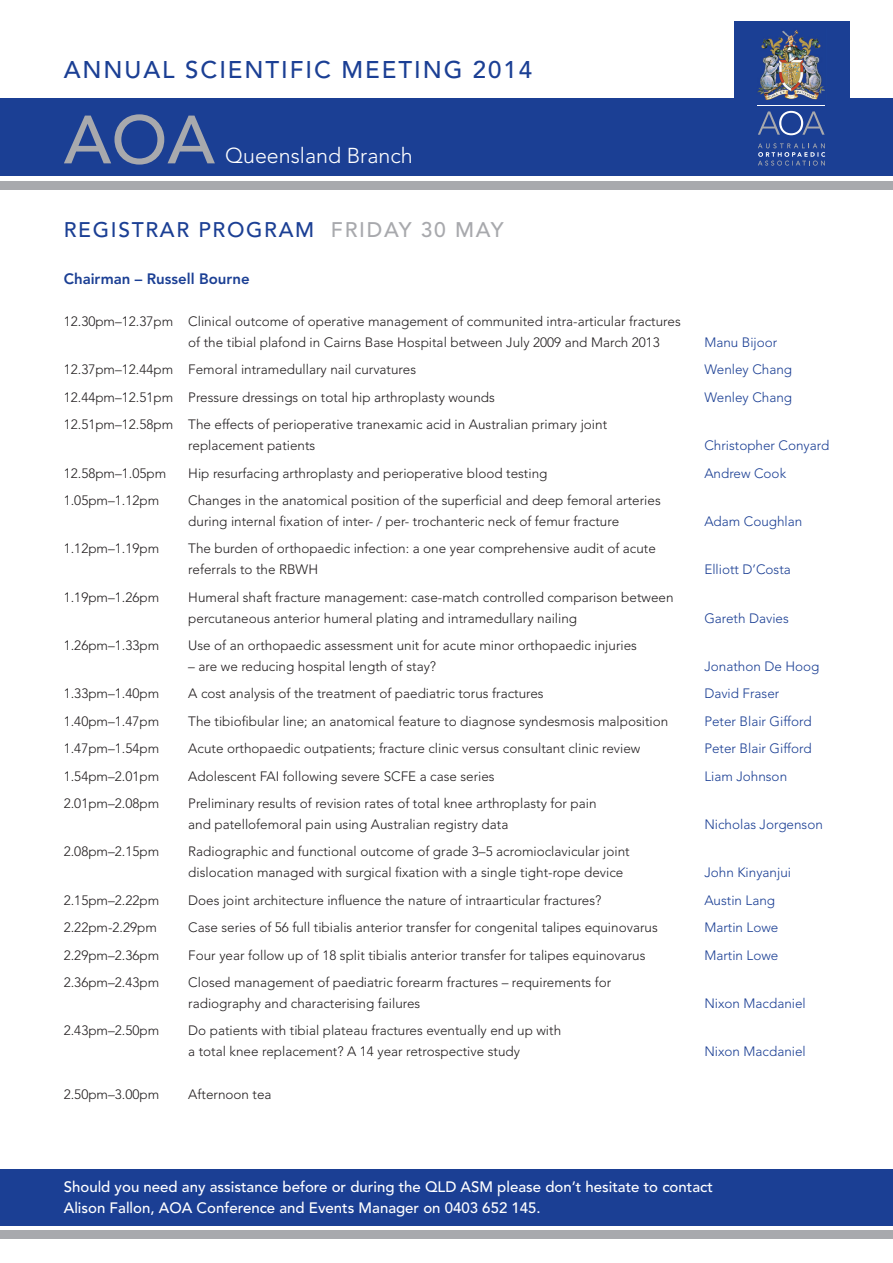
<style>
.page{position:relative;width:893px;height:1263px;background:#fff}
.page>*{position:absolute;margin:0;border:0;box-sizing:border-box;transform-origin:0 0}
.t1{font:500 67.5px "Avenir";color:#a8a9ad}
.t2{font:500 24px "Avenir";letter-spacing:.08em;color:#1b3f94}
.t3{font:300 21.45px "Avenir";color:#fff}
.t4{font:500 21px "Avenir";letter-spacing:.08em;color:#1b3f94}
.t5{font:500 15px/21px "Avenir";color:#fff}
.t6{font:800 15px "Avenir";color:#1b3f94}
.t7{font:300 13.5px/21px "Avenir";color:#231f20}
.t8{font:300 13.5px "Avenir";color:#1b3f94}
.s1{color:#a8a9ad}
</style>
<div class="page">
<div style="left:0;top:98px;width:893px;height:78px;background:#1b3f94"></div>
<div style="left:734px;top:21px;width:116px;height:152px;background:#1b3f94"></div>
<svg style="left:758px;top:143px;width:67px;height:23px"></svg>
<svg style="left:758px;top:111px;width:67px;height:24px"></svg>
<img style="left:757px;top:30px;width:68px;height:70px">
<hr style="left:758px;top:105px;width:67px;height:1px;background:#fff">
<div style="left:0;top:181px;width:893px;height:9px;background:#a8a9ad"></div>
<div style="left:0;top:1169px;width:893px;height:56px;background:#1b3f94"></div>
<div style="left:0;top:1230px;width:893px;height:9px;background:#a8a9ad"></div>
<p class="t2" style="left:64px;top:56px;width:470px">ANNUAL SCIENTIFIC MEETING 2014</p>
<p class="t1" style="left:64px;top:101px;width:153px">AOA</p>
<p class="t3" style="left:225px;top:143px;width:189px">Queensland Branch</p>
<p class="t4" style="left:64px;top:218px;width:441px">REGISTRAR PROGRAM <span class="s1">FRIDAY 30 MAY</span></p>
<p class="t6" style="left:64px;top:270px;width:188px">Chairman – Russell Bourne</p>
<p class="t7" style="left:188px;top:311px;width:494px;text-indent:-124px">12.30pm–12.37pm Clinical outcome of operative management of communited intra-articular fractures of the tibial plafond in Cairns Base Hospital between July 2009 and March 2013</p>
<p class="t8" style="left:704px;top:334px;width:75px">Manu Bijoor</p>
<p class="t7" style="left:64px;top:359px;width:354px">12.37pm–12.44pm Femoral intramedullary nail curvatures</p>
<p class="t8" style="left:704px;top:362px;width:89px">Wenley Chang</p>
<p class="t7" style="left:64px;top:387px;width:433px">12.44pm–12.51pm Pressure dressings on total hip arthroplasty wounds</p>
<p class="t8" style="left:704px;top:389px;width:89px">Wenley Chang</p>
<p class="t7" style="left:188px;top:414px;width:420px;text-indent:-124px">12.51pm–12.58pm The effects of perioperative tranexamic acid in Australian primary joint replacement patients</p>
<p class="t8" style="left:704px;top:438px;width:127px">Christopher Conyard</p>
<p class="t7" style="left:64px;top:462px;width:104px">12.58pm–1.05pm</p>
<p class="t7" style="left:188px;top:462px;width:361px">Hip resurfacing arthroplasty and perioperative blood testing</p>
<p class="t8" style="left:704px;top:465px;width:83px">Andrew Cook</p>
<p class="t7" style="left:64px;top:490px;width:97px">1.05pm–1.12pm</p>
<p class="t7" style="left:188px;top:490px;width:474px">Changes in the anatomical position of the superficial and deep femoral arteries during internal fixation of inter- / per- trochanteric neck of femur fracture</p>
<p class="t8" style="left:704px;top:513px;width:100px">Adam Coughlan</p>
<p class="t7" style="left:64px;top:538px;width:97px">1.12pm–1.19pm</p>
<p class="t7" style="left:188px;top:538px;width:469px">The burden of orthopaedic infection: a one year comprehensive audit of acute referrals to the RBWH</p>
<p class="t7" style="left:64px;top:586px;width:97px">1.19pm–1.26pm</p>
<p class="t7" style="left:188px;top:586px;width:487px">Humeral shaft fracture management: case-match controlled comparison between percutaneous anterior humeral plating and intramedullary nailing</p>
<p class="t8" style="left:704px;top:562px;width:88px">Elliott D’Costa</p>
<p class="t8" style="left:704px;top:610px;width:86px">Gareth Davies</p>
<p class="t7" style="left:64px;top:635px;width:97px">1.26pm–1.33pm</p>
<p class="t7" style="left:188px;top:635px;width:450px">Use of an orthopaedic assessment unit for acute minor orthopaedic injuries</p>
<p class="t7" style="left:188px;top:656px;width:249px">– are we reducing hospital length of stay?</p>
<p class="t8" style="left:704px;top:658px;width:117px">Jonathon De Hoog</p>
<p class="t7" style="left:64px;top:683px;width:97px">1.33pm–1.40pm</p>
<p class="t7" style="left:188px;top:683px;width:357px">A cost analysis of the treatment of paediatric torus fractures</p>
<p class="t8" style="left:704px;top:686px;width:77px">David Fraser</p>
<p class="t7" style="left:64px;top:711px;width:97px">1.40pm–1.47pm</p>
<p class="t7" style="left:188px;top:711px;width:481px">The tibiofibular line; an anatomical feature to diagnose syndesmosis malposition</p>
<p class="t8" style="left:704px;top:713px;width:109px">Peter Blair Gifford</p>
<p class="t7" style="left:64px;top:738px;width:97px">1.47pm–1.54pm</p>
<p class="t7" style="left:188px;top:738px;width:454px">Acute orthopaedic outpatients; fracture clinic versus consultant clinic review</p>
<p class="t8" style="left:704px;top:741px;width:109px">Peter Blair Gifford</p>
<p class="t7" style="left:64px;top:765px;width:97px">1.54pm–2.01pm</p>
<p class="t7" style="left:188px;top:765px;width:308px">Adolescent FAI following severe SCFE a case series</p>
<p class="t8" style="left:704px;top:768px;width:84px">Liam Johnson</p>
<p class="t7" style="left:64px;top:793px;width:97px">2.01pm–2.08pm</p>
<p class="t7" style="left:188px;top:793px;width:410px">Preliminary results of revision rates of total knee arthroplasty for pain and patellofemoral pain using Australian registry data</p>
<p class="t8" style="left:704px;top:816px;width:120px">Nicholas Jorgenson</p>
<p class="t7" style="left:64px;top:841px;width:97px">2.08pm–2.15pm</p>
<p class="t7" style="left:188px;top:841px;width:443px">Radiographic and functional outcome of grade 3–5 acromioclavicular joint dislocation managed with surgical fixation with a single tight-rope device</p>
<p class="t8" style="left:704px;top:865px;width:88px">John Kinyanjui</p>
<p class="t7" style="left:64px;top:889px;width:97px">2.15pm–2.22pm</p>
<p class="t7" style="left:188px;top:889px;width:415px">Does joint architecture influence the nature of intraarticular fractures?</p>
<p class="t8" style="left:704px;top:892px;width:72px">Austin Lang</p>
<p class="t7" style="left:64px;top:917px;width:95px">2.22pm-2.29pm</p>
<p class="t7" style="left:188px;top:917px;width:471px">Case series of 56 full tibialis anterior transfer for congenital talipes equinovarus</p>
<p class="t8" style="left:704px;top:919px;width:76px">Martin Lowe</p>
<p class="t7" style="left:64px;top:944px;width:97px">2.29pm–2.36pm</p>
<p class="t7" style="left:188px;top:944px;width:459px">Four year follow up of 18 split tibialis anterior transfer for talipes equinovarus</p>
<p class="t8" style="left:704px;top:947px;width:76px">Martin Lowe</p>
<p class="t7" style="left:64px;top:972px;width:97px">2.36pm–2.43pm</p>
<p class="t7" style="left:188px;top:972px;width:424px">Closed management of paediatric forearm fractures – requirements for radiography and characterising failures</p>
<p class="t8" style="left:704px;top:995px;width:103px">Nixon Macdaniel</p>
<p class="t7" style="left:64px;top:1020px;width:97px">2.43pm–2.50pm</p>
<p class="t7" style="left:188px;top:1020px;width:374px">Do patients with tibial plateau fractures eventually end up with a total knee replacement? A 14 year retrospective study</p>
<p class="t7" style="left:64px;top:1083px;width:97px">2.50pm–3.00pm</p>
<p class="t7" style="left:188px;top:1083px;width:85px">Afternoon tea</p>
<p class="t8" style="left:704px;top:1044px;width:103px">Nixon Macdaniel</p>
<p class="t5" style="left:64px;top:1177px;width:651px">Should you need any assistance before or during the QLD ASM please don’t hesitate to contact<br>Alison Fallon, AOA Conference and Events Manager on 0403 652 145.</p>
</div>
